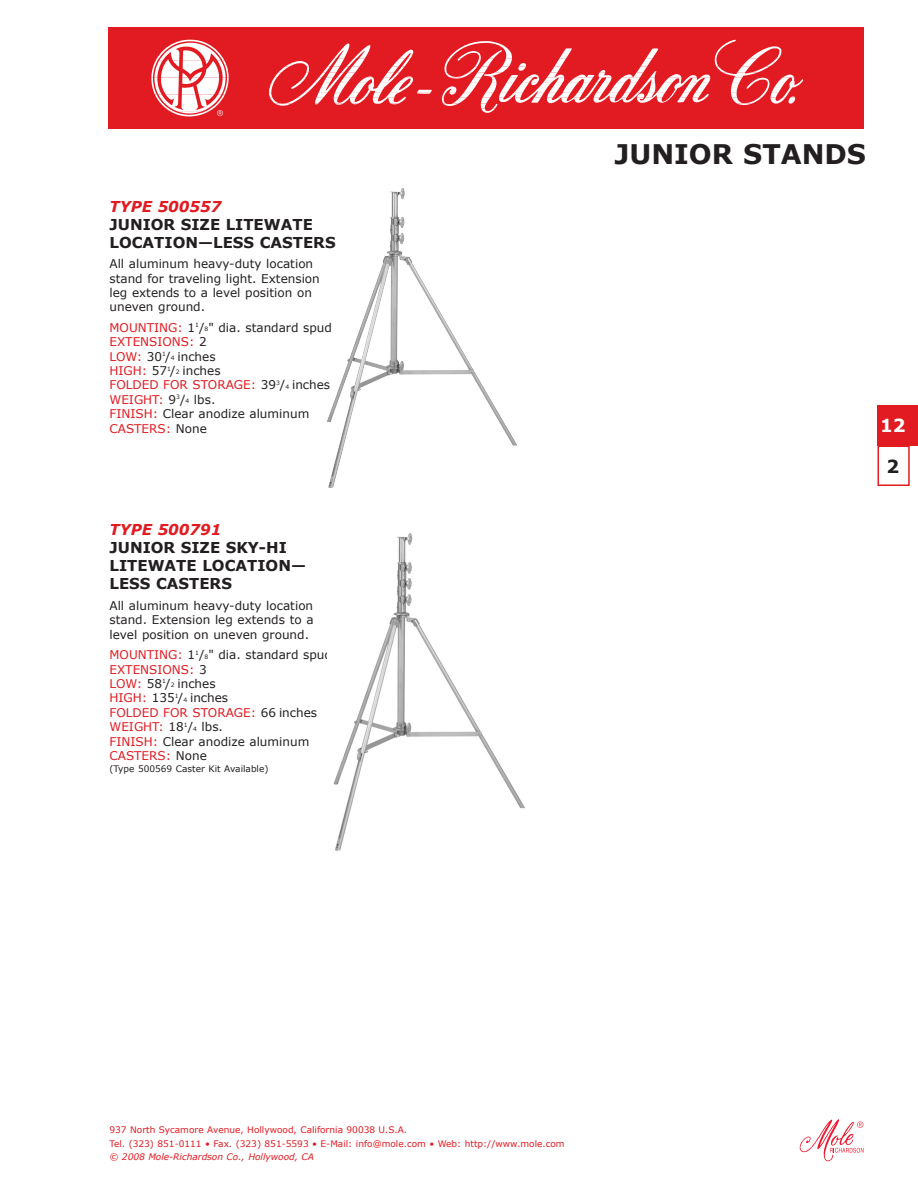
<style>
.page{position:relative;width:918px;height:1188px;background:#fff}
.page>*{position:absolute;margin:0;border:0;box-sizing:border-box;transform-origin:0 0}
.t1{font:700 27px "Verdana";color:#231f20}
.t2{font:700 18px "Verdana";color:#fff}
.t3{font:700 18px "Verdana";color:#231f20}
.t4{font:700 15px/18px "Verdana";color:#231f20}
.t5{font:italic 700 15px "Verdana";color:#e21a21}
.t6{font:12px/14.4px "Verdana";color:#231f20}
.t7{font:9px/13.5px "Verdana";color:#e21a21}
.t8{font:italic 9px "Verdana";color:#e21a21}
.t9{font:9px "Verdana";color:#231f20}
.s1{color:#e21a21}
.s2{font-size:6px}
</style>
<div class="page">
<img style="left:333px;top:533px;width:192px;height:318px">
<img style="left:336px;top:188px;width:181px;height:288px">
<div style="left:878px;top:405px;width:40px;height:41px;background:#e21a21"></div>
<div style="left:878px;top:446px;width:32px;height:40px;border:2px solid #e21a21"></div>
<div style="left:108px;top:27px;width:756px;height:101px;background:#e21a21"></div>
<svg style="left:151px;top:39px;width:78px;height:78px"></svg>
<svg style="left:269px;top:40px;width:534px;height:73px"></svg>
<svg style="left:800px;top:1119px;width:64px;height:42px"></svg>
<p class="t5" style="left:110px;top:197px;width:114px">TYPE 500557</p>
<p class="t4" style="left:110px;top:215px;width:228px">JUNIOR SIZE LITEWATE<br>LOCATION—LESS CASTERS</p>
<p class="t6" style="left:110px;top:256px;width:212px">All aluminum heavy-duty location stand for traveling light. Extension leg extends to a level position on uneven ground.</p>
<p class="t6" style="left:109px;top:320px;width:224px"><span class="s1">MOUNTING:</span> 1<sup>1</sup>/<span class="s2">8</span>" dia. standard spud<br><span class="s1">EXTENSIONS:</span> 2<br><span class="s1">LOW:</span> 30<sup>1</sup>/<span class="s2">4</span> inches<br><span class="s1">HIGH:</span> 57<sup>1</sup>/<span class="s2">2</span> inches<br><span class="s1">FOLDED FOR STORAGE:</span> 39<sup>3</sup>/<span class="s2">4</span> inches<br><span class="s1">WEIGHT:</span> 9<sup>3</sup>/<span class="s2">4</span> lbs.<br><span class="s1">FINISH:</span> Clear anodize aluminum<br><span class="s1">CASTERS:</span> None</p>
<p class="t5" style="left:110px;top:520px;width:114px">TYPE 500791</p>
<p class="t4" style="left:110px;top:538px;width:198px">JUNIOR SIZE SKY-HI<br>LITEWATE LOCATION—<br>LESS CASTERS</p>
<p class="t6" style="left:110px;top:598px;width:206px;text-align:justify">All aluminum heavy-duty location stand. Extension leg extends to a level position on uneven ground.</p>
<p class="t6" style="left:109px;top:647px;width:224px"><span class="s1">MOUNTING:</span> 1<sup>1</sup>/<span class="s2">8</span>" dia. standard spud<br><span class="s1">EXTENSIONS:</span> 3<br><span class="s1">LOW:</span> 58<sup>1</sup>/<span class="s2">2</span> inches<br><span class="s1">HIGH:</span> 135<sup>1</sup>/<span class="s2">4</span> inches<br><span class="s1">FOLDED FOR STORAGE:</span> 66 inches<br><span class="s1">WEIGHT:</span> 18<sup>1</sup>/<span class="s2">4</span> lbs.<br><span class="s1">FINISH:</span> Clear anodize aluminum<br><span class="s1">CASTERS:</span> None</p>
<p class="t9" style="left:110px;top:763px;width:161px">(Type 500569 Caster Kit Available)</p>
<h1 class="t1" style="left:614px;top:137px;width:253px">JUNIOR STANDS</h1>
<h2 class="t2" style="left:880px;top:414px;width:27px">12</h2>
<h2 class="t3" style="left:887px;top:455px;width:14px">2</h2>
<p class="t7" style="left:110px;top:1123px;width:457px">937 North Sycamore Avenue, Hollywood, California 90038 U.S.A.<br>Tel. (323) 851-0111 • Fax. (323) 851-5593 • E-Mail: info@mole.com • Web: http://www.mole.com</p>
<p class="t8" style="left:110px;top:1151px;width:206px">© 2008 Mole-Richardson Co., Hollywood, CA</p>
</div>
